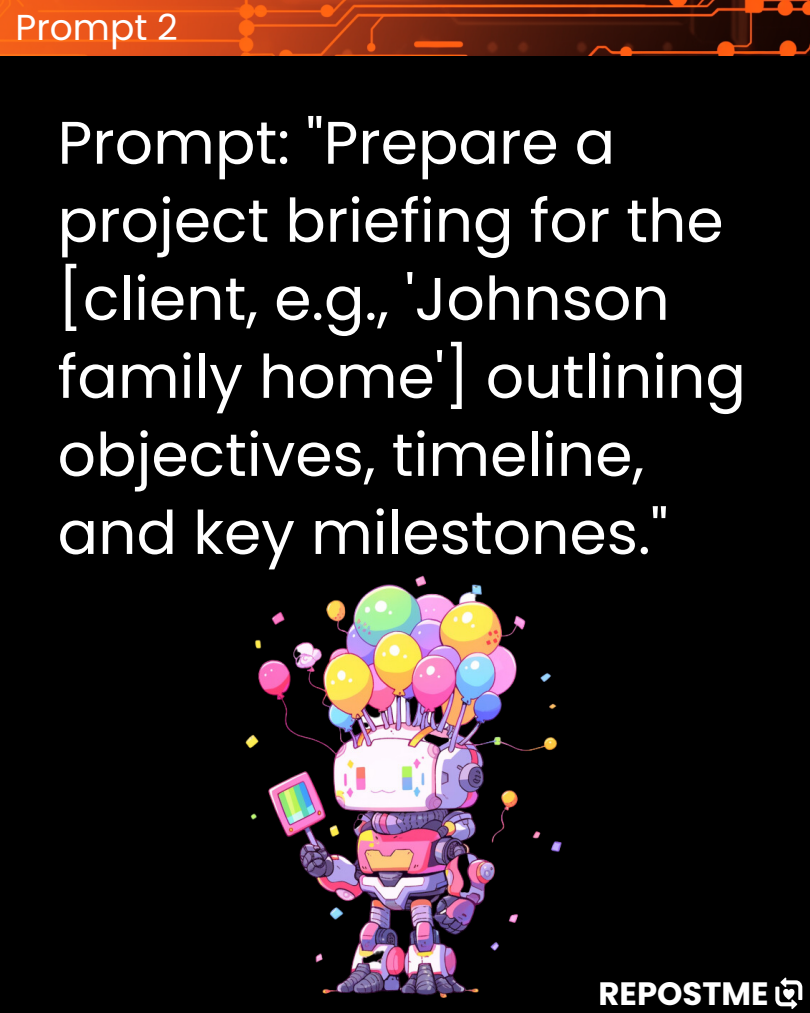
<style>
.page{position:relative;width:810px;height:1013px;background:#fff}
.page>*{position:absolute;margin:0;border:0;box-sizing:border-box;transform-origin:0 0}
.t1{font:60px/78px "Poppins";color:#fff}
.t2{font:36px "Poppins";color:#fff}
.t3{font:700 32.3px "Poppins";color:#fff}
</style>
<div class="page">
<div style="left:0;top:0;width:810px;height:1012px;background:#000"></div>
<img style="left:0;top:0;width:810px;height:55px">
<svg style="left:775px;top:977px;width:27px;height:32px"></svg>
<img style="left:245px;top:575px;width:317px;height:423px">
<p class="t2" style="left:16px;top:2px;width:164px">Prompt 2</p>
<p class="t1" style="left:58px;top:104px;width:690px">Prompt: "Prepare a project briefing for the [client, e.g., 'Johnson family home'] outlining objectives, timeline, and key milestones."</p>
<p class="t3" style="left:598px;top:970px;width:172px">REPOSTME</p>
</div>
